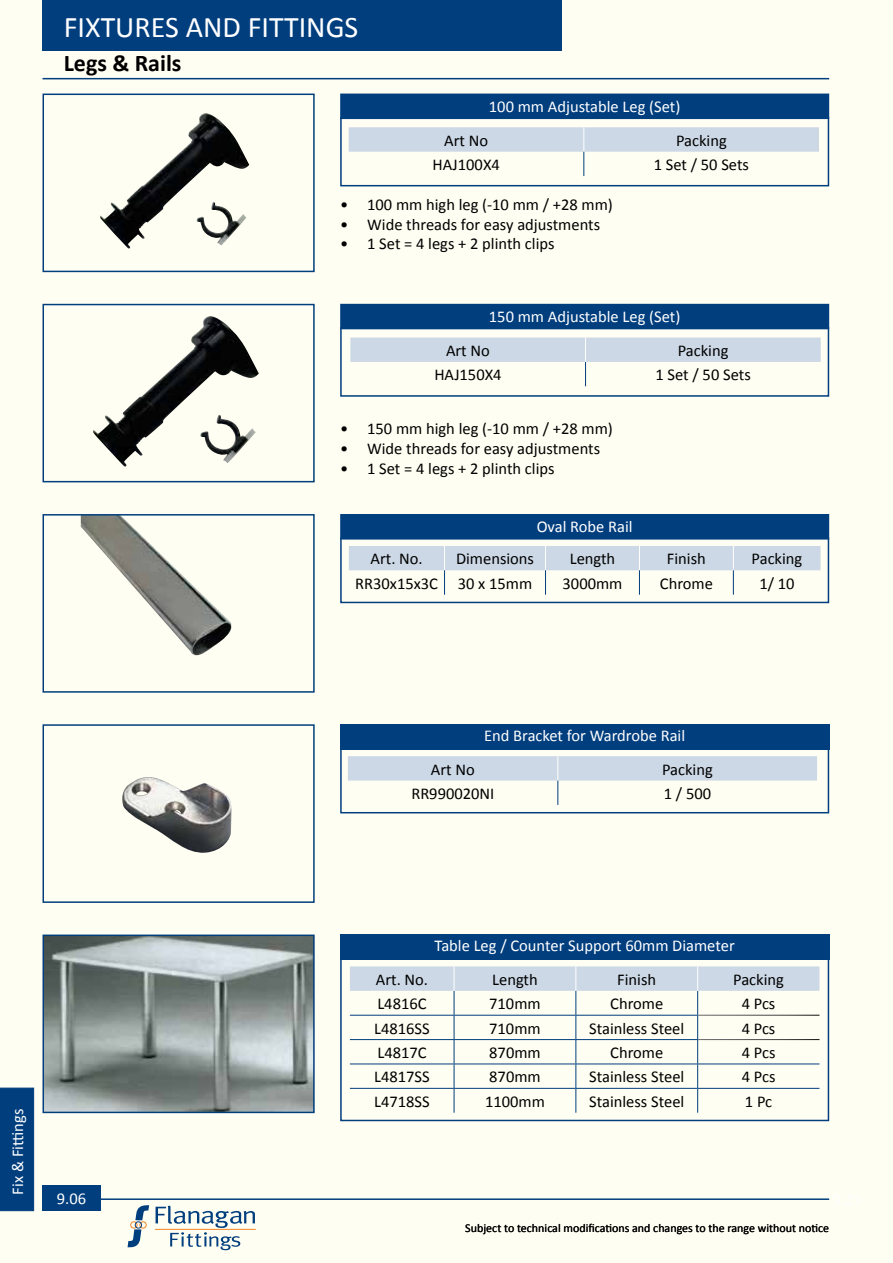
<style>
.page{position:relative;width:893px;height:1263px;background:#fffef2}
.page>*{position:absolute;margin:0;border:0;box-sizing:border-box;transform-origin:0 0}
.t1{font:30px "Calibri";color:#fff}
.t2{font:700 24px "Calibri";color:#000}
.t3{font:16.5px "Calibri";color:#000}
.t4{font:16.5px "Calibri";color:#fff}
.t5{font:12px "Calibri";color:#000}
</style>
<div class="page">
<hr style="left:43px;top:1198px;width:786px;height:2px;background:#003e7e">
<hr style="left:43px;top:78px;width:786px;height:1px;background:#003e7e">
<svg style="left:128px;top:1205px;width:21px;height:42px"></svg>
<svg style="left:156px;top:1205px;width:99px;height:45px"></svg>
<hr style="left:155px;top:1229px;width:101px;height:1px;background:#f58426">
<div style="left:43px;top:0;width:519px;height:50px;background:#003e7e"></div>
<div style="left:43px;top:1186px;width:58px;height:25px;background:#003e7e"></div>
<div style="left:0;top:1088px;width:34px;height:123px;background:#003e7e"></div>
<img style="left:46px;top:937px;width:266px;height:173px">
<div style="left:43px;top:934px;width:272px;height:179px;border:2px solid #003e7e"></div>
<div style="left:340px;top:934px;width:489px;height:26px;background:#003e7e"></div>
<div style="left:340px;top:958px;width:489px;height:163px;border:2px solid #003e7e"></div>
<svg style="left:350px;top:966px;width:469px;height:147px"></svg>
<img style="left:93px;top:316px;width:166px;height:151px">
<div style="left:43px;top:304px;width:272px;height:178px;border:2px solid #003e7e"></div>
<div style="left:341px;top:305px;width:487px;height:24px;background:#003e7e"></div>
<div style="left:340px;top:304px;width:489px;height:25px;border:2px solid #003e7e"></div>
<div style="left:340px;top:327px;width:489px;height:70px;border:2px solid #003e7e"></div>
<svg style="left:350px;top:338px;width:471px;height:48px"></svg>
<img style="left:100px;top:113px;width:149px;height:136px">
<div style="left:43px;top:94px;width:272px;height:178px;border:2px solid #003e7e"></div>
<div style="left:341px;top:94px;width:487px;height:24px;background:#003e7e"></div>
<div style="left:340px;top:117px;width:489px;height:69px;border:2px solid #003e7e"></div>
<svg style="left:349px;top:127px;width:470px;height:49px"></svg>
<div style="left:341px;top:515px;width:487px;height:24px;background:#003e7e"></div>
<div style="left:340px;top:514px;width:489px;height:26px;border:2px solid #003e7e"></div>
<div style="left:340px;top:537px;width:489px;height:66px;border:2px solid #003e7e"></div>
<svg style="left:349px;top:546px;width:471px;height:49px"></svg>
<img style="left:81px;top:517px;width:151px;height:138px">
<div style="left:43px;top:514px;width:272px;height:179px;border:2px solid #003e7e"></div>
<div style="left:340px;top:724px;width:489px;height:26px;background:#003e7e"></div>
<div style="left:340px;top:748px;width:489px;height:65px;border:2px solid #003e7e"></div>
<svg style="left:348px;top:756px;width:469px;height:49px"></svg>
<img style="left:122px;top:777px;width:110px;height:76px">
<div style="left:43px;top:724px;width:272px;height:179px;border:2px solid #003e7e"></div>
<h1 class="t1" style="left:43px;top:6px;width:311px">DRAWE S AND RUNNERS</h1>
<h1 class="t1" style="left:64px;top:8px;width:296px">FIXTURES AND FITTINGS</h1>
<h2 class="t2" style="left:64px;top:48px;width:119px">Legs &amp; Rails</h2>
<p class="t4" style="left:489px;top:96px;width:193px">100 mm Adjustable Leg (Set)</p>
<p class="t3" style="left:444px;top:130px;width:45px">Art No</p>
<p class="t3" style="left:676px;top:130px;width:52px">Packing</p>
<p class="t3" style="left:433px;top:154px;width:69px">HAJ100X4</p>
<p class="t3" style="left:654px;top:154px;width:97px">1 Set / 50 Sets</p>
<p class="t3" style="left:340px;top:194px;width:274px">• 100 mm high leg (-10 mm / +28 mm)</p>
<p class="t3" style="left:340px;top:214px;width:261px">• Wide threads for easy adjustments</p>
<p class="t3" style="left:340px;top:233px;width:216px">• 1 Set = 4 legs + 2 plinth clips</p>
<p class="t4" style="left:489px;top:306px;width:193px">150 mm Adjustable Leg (Set)</p>
<p class="t3" style="left:446px;top:340px;width:45px">Art No</p>
<p class="t3" style="left:678px;top:340px;width:52px">Packing</p>
<p class="t3" style="left:434px;top:364px;width:69px">HAJ150X4</p>
<p class="t3" style="left:655px;top:364px;width:97px">1 Set / 50 Sets</p>
<p class="t3" style="left:340px;top:418px;width:274px">• 150 mm high leg (-10 mm / +28 mm)</p>
<p class="t3" style="left:340px;top:438px;width:261px">• Wide threads for easy adjustments</p>
<p class="t3" style="left:340px;top:458px;width:216px">• 1 Set = 4 legs + 2 plinth clips</p>
<p class="t4" style="left:537px;top:516px;width:97px">Oval Robe Rail</p>
<p class="t3" style="left:371px;top:548px;width:54px">Art. No.</p>
<p class="t3" style="left:456px;top:548px;width:80px">Dimensions</p>
<p class="t3" style="left:570px;top:548px;width:47px">Length</p>
<p class="t3" style="left:667px;top:548px;width:40px">Finish</p>
<p class="t3" style="left:752px;top:548px;width:52px">Packing</p>
<p class="t3" style="left:355px;top:573px;width:178px">RR30x15x3C 30 x 15mm</p>
<p class="t3" style="left:563px;top:573px;width:61px">3000mm</p>
<p class="t3" style="left:660px;top:573px;width:55px">Chrome</p>
<p class="t3" style="left:759px;top:573px;width:37px">1/ 10</p>
<p class="t4" style="left:7px;top:1194px;width:87px;rotate:-90deg">Fix &amp; Fittings</p>
<p class="t4" style="left:57px;top:1188px;width:31px">9.06</p>
<p class="t4" style="left:484px;top:725px;width:203px">End Bracket for Wardrobe Rail</p>
<p class="t3" style="left:431px;top:759px;width:45px">Art No</p>
<p class="t3" style="left:662px;top:759px;width:52px">Packing</p>
<p class="t3" style="left:411px;top:783px;width:84px">RR990020NI</p>
<p class="t3" style="left:664px;top:783px;width:49px">1 / 500</p>
<p class="t4" style="left:435px;top:935px;width:302px">Table Leg / Counter Support 60mm Diameter</p>
<p class="t3" style="left:376px;top:969px;width:54px">Art. No.</p>
<p class="t3" style="left:492px;top:969px;width:47px">Length</p>
<p class="t3" style="left:617px;top:969px;width:40px">Finish</p>
<p class="t3" style="left:733px;top:969px;width:52px">Packing</p>
<p class="t3" style="left:377px;top:993px;width:51px">L4816C</p>
<p class="t3" style="left:489px;top:993px;width:53px">710mm</p>
<p class="t3" style="left:610px;top:993px;width:55px">Chrome</p>
<p class="t3" style="left:742px;top:993px;width:35px">4 Pcs</p>
<p class="t3" style="left:374px;top:1018px;width:57px">L4816SS</p>
<p class="t3" style="left:489px;top:1018px;width:53px">710mm</p>
<p class="t3" style="left:589px;top:1018px;width:97px">Stainless Steel</p>
<p class="t3" style="left:742px;top:1018px;width:35px">4 Pcs</p>
<p class="t3" style="left:377px;top:1042px;width:51px">L4817C</p>
<p class="t3" style="left:489px;top:1042px;width:53px">870mm</p>
<p class="t3" style="left:610px;top:1042px;width:55px">Chrome</p>
<p class="t3" style="left:742px;top:1042px;width:35px">4 Pcs</p>
<p class="t3" style="left:374px;top:1066px;width:57px">L4817SS</p>
<p class="t3" style="left:489px;top:1066px;width:53px">870mm</p>
<p class="t3" style="left:589px;top:1066px;width:97px">Stainless Steel</p>
<p class="t3" style="left:742px;top:1066px;width:35px">4 Pcs</p>
<p class="t3" style="left:374px;top:1091px;width:57px">L4718SS</p>
<p class="t3" style="left:485px;top:1091px;width:61px">1100mm</p>
<p class="t3" style="left:589px;top:1091px;width:97px">Stainless Steel</p>
<p class="t3" style="left:745px;top:1091px;width:29px">1 Pc</p>
<p class="t5" style="left:465px;top:1221px;width:365px">Subject to technical modifications and changes to the range without notice</p>
</div>
